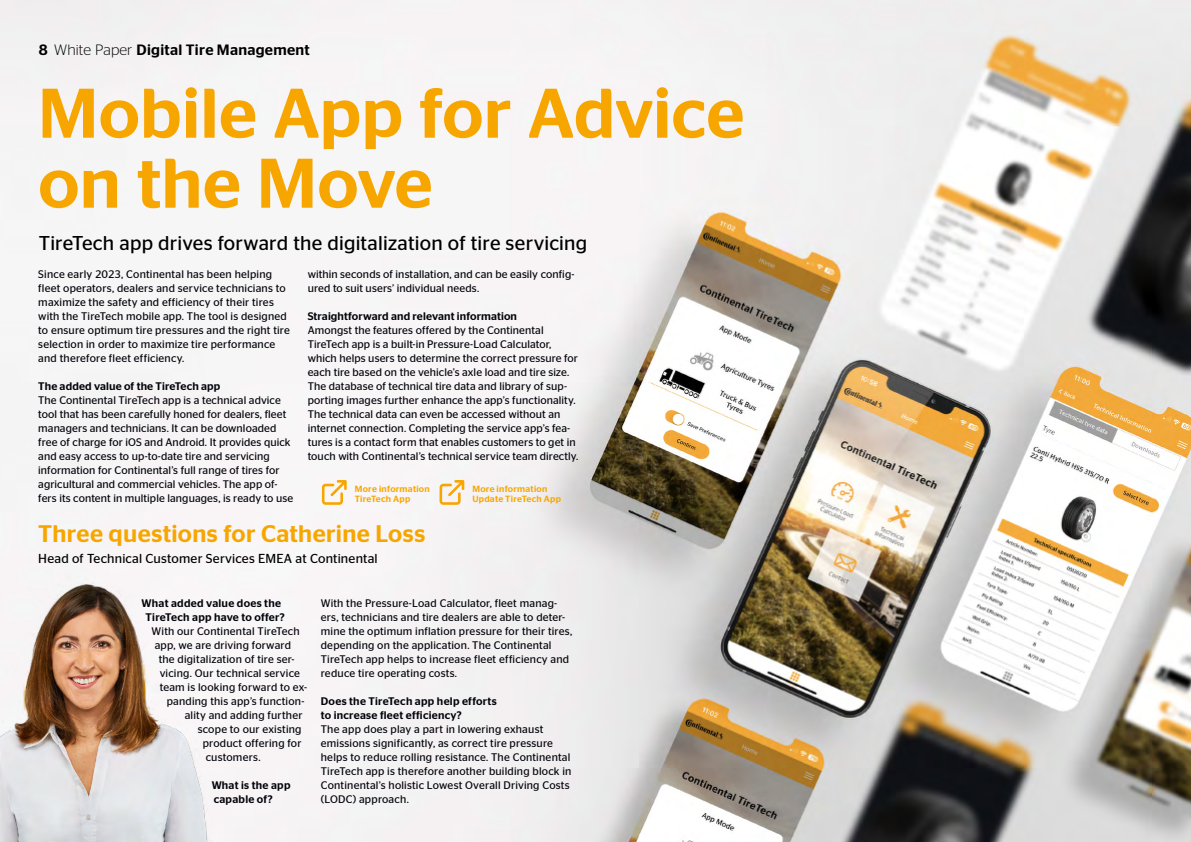
<style>
.page{position:relative;width:1191px;height:842px;background:#fff}
.page>*{position:absolute;margin:0;border:0;box-sizing:border-box;transform-origin:0 0}
.t1{font:500 70px/70px "Continental Stag Sans";letter-spacing:.005em;color:#f7a600}
.t2{font:500 24px "Continental Stag Sans";letter-spacing:.015em;color:#f7a600}
.t3{font:20px "Continental Stag Sans";letter-spacing:.01em;color:#000}
.t4{font:500 15px "Continental Stag Sans";letter-spacing:.02em;color:#000}
.t5{font:13px "Continental Stag Sans";letter-spacing:.015em;color:#000}
.t6{font:11px/14px "Continental Stag Sans";letter-spacing:.015em;color:#02030a}
.t7{font:500 11px/14px "Continental Stag Sans";letter-spacing:.02em;color:#02030a}
.t8{font:500 9px/10px "Continental Stag Sans";letter-spacing:.03em;color:#f7a600}
.s1{font-weight:300}
</style>
<div class="page">
<img style="left:0;top:0;width:1191px;height:842px">
<img style="left:0;top:565px;width:251px;height:277px">
<svg style="left:322px;top:480px;width:25px;height:25px"></svg>
<svg style="left:439px;top:480px;width:25px;height:25px"></svg>
<h3 class="t4" style="left:39px;top:41px;width:272px">8 <span class="s1">White Paper</span> Digital Tire Management</h3>
<h1 class="t1" style="left:38px;top:78px;width:707px">Mobile App for Advice on the Move</h1>
<h3 class="t3" style="left:39px;top:231px;width:550px">TireTech app drives forward the digitalization of tire servicing</h3>
<p class="t6" style="left:38px;top:267px;width:253px">Since early 2023, Continental has been helping fleet operators, dealers and service technicians to maximize the safety and efficiency of their tires with the TireTech mobile app. The tool is designed to ensure optimum tire pressures and the right tire selection in order to maximize tire performance and therefore fleet efficiency.</p>
<p class="t7" style="left:38px;top:379px;width:183px">The added value of the TireTech app</p>
<p class="t6" style="left:38px;top:393px;width:257px">The Continental TireTech app is a technical advice tool that has been carefully honed for dealers, fleet managers and technicians. It can be downloaded free of charge for iOS and Android. It provides quick and easy access to up-to-date tire and servicing information for Continental’s full range of tires for agricultural and commercial vehicles. The app of&shy;fers its content in multiple languages, is ready to use</p>
<p class="t6" style="left:308px;top:267px;width:268px">within seconds of installation, and can be easily config&shy;ured to suit users’ individual needs.</p>
<p class="t7" style="left:308px;top:309px;width:211px">Straightforward and relevant information</p>
<p class="t6" style="left:308px;top:323px;width:272px">Amongst the features offered by the Continental TireTech app is a built-in Pressure-Load Calculator, which helps users to determine the correct pressure for each tire based on the vehicle’s axle load and tire size.<br>The database of technical tire data and library of sup&shy;porting images further enhance the app’s functionality.<br>The technical data can even be accessed without an internet connection. Completing the service app’s fea&shy;tures is a contact form that enables customers to get in touch with Continental’s technical service team directly.</p>
<p class="t8" style="left:355px;top:483px;width:77px">More information<br>TireTech App</p>
<p class="t8" style="left:472px;top:483px;width:90px">More information<br>Update TireTech App</p>
<h2 class="t2" style="left:38px;top:520px;width:388px">Three questions for Catherine Loss</h2>
<p class="t5" style="left:38px;top:551px;width:341px">Head of Technical Customer Services EMEA at Continental</p>
<p class="t7" style="left:142px;top:596px;width:144px;text-align:center">What added value does the<br>TireTech app have to offer?</p>
<p class="t6" style="left:152px;top:624px;width:149px">With our Continental TireTech</p>
<p class="t6" style="left:155px;top:638px;width:138px">app, we are driving forward</p>
<p class="t6" style="left:159px;top:652px;width:137px">the digitalization of tire ser-</p>
<p class="t6" style="left:160px;top:666px;width:142px">vicing. Our technical service</p>
<p class="t6" style="left:160px;top:680px;width:149px">team is looking forward to ex-</p>
<p class="t6" style="left:167px;top:694px;width:139px">panding this app’s function-</p>
<p class="t6" style="left:185px;top:708px;width:119px">ality and adding further</p>
<p class="t6" style="left:198px;top:722px;width:105px">scope to our existing</p>
<p class="t6" style="left:203px;top:736px;width:100px">product offering for</p>
<p class="t6" style="left:206px;top:750px;width:56px">customers.</p>
<p class="t7" style="left:212px;top:778px;width:80px">What is the app capable of?</p>
<p class="t6" style="left:321px;top:596px;width:253px">With the Pressure-Load Calculator, fleet manag&shy;ers, technicians and tire dealers are able to deter&shy;mine the optimum inflation pressure for their tires, depending on the application. The Continental TireTech app helps to increase fleet efficiency and reduce tire operating costs.</p>
<p class="t7" style="left:321px;top:694px;width:177px">Does the TireTech app help efforts to increase fleet efficiency?</p>
<p class="t6" style="left:321px;top:722px;width:252px">The app does play a part in lowering exhaust emissions significantly, as correct tire pressure helps to reduce rolling resistance. The Continental TireTech app is therefore another building block in Continental’s holistic Lowest Overall Driving Costs (LODC) approach.</p>
</div>
